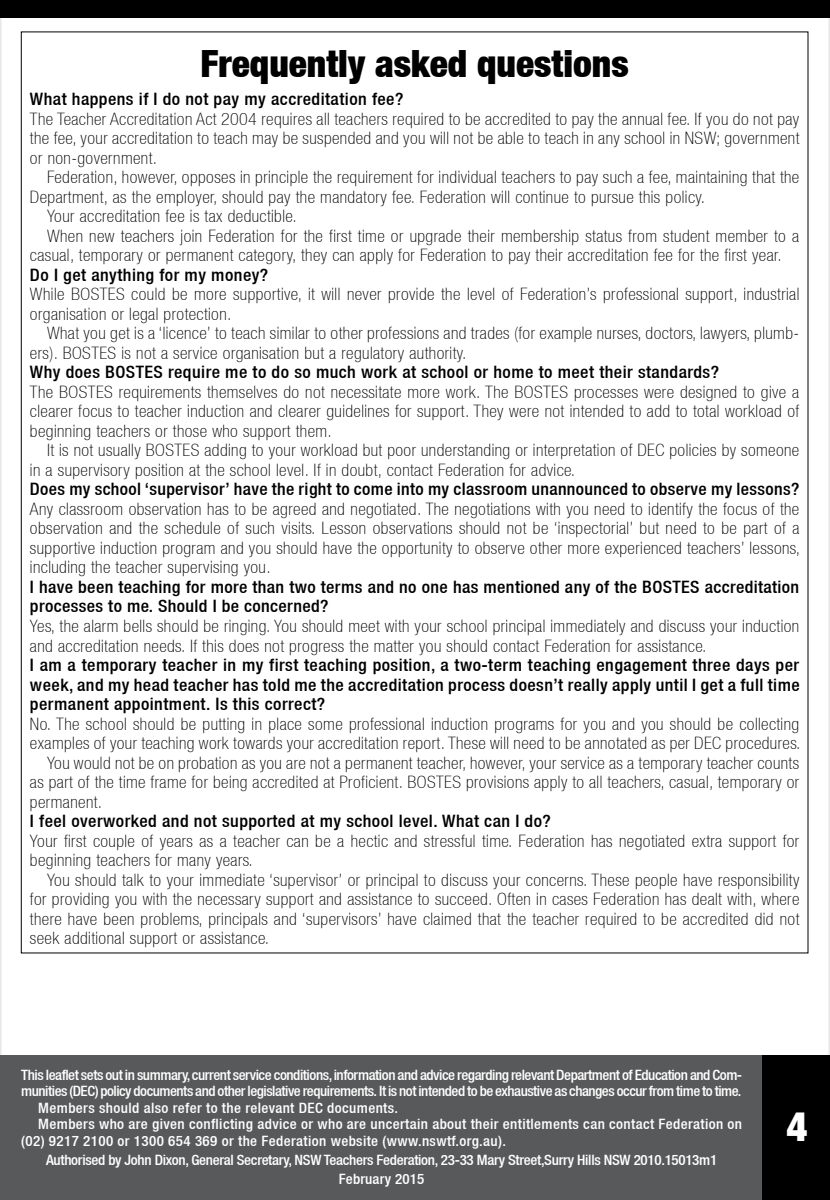
<style>
.page{position:relative;width:830px;height:1200px;background:#fff}
.page>*{position:absolute;margin:0;border:0;box-sizing:border-box;transform-origin:0 0}
.t1{font:900 condensed 40.5px "Helvetica Neue LT";color:#fff}
.t2{font:900 condensed 37.5px "Helvetica Neue LT";color:#000}
.t3{font:100 condensed 17.1px/19.5px "Helvetica Neue LT";letter-spacing:.025em;color:#000;scale:1.05 1}
.t4{font:500 condensed 17.1px/19.5px "Helvetica Neue LT";letter-spacing:.025em;color:#000;scale:1.05 1}
.t5{font:500 condensed 17.1px "Helvetica Neue LT";letter-spacing:.025em;color:#000;scale:1.04 1}
.t6{font:500 condensed 14.25px/19.5px "Helvetica Neue LT";letter-spacing:-.02em;color:#fff;text-align:center;scale:1.05 1}
.t7{font:500 condensed 14.25px "Helvetica Neue LT";letter-spacing:.025em;color:#fff;scale:1.05 1}
</style>
<div class="page">
<div style="left:0;top:1054px;width:762px;height:145px;background:#58595b"></div>
<div style="left:762px;top:1054px;width:67px;height:145px;background:#000"></div>
<div style="left:0;top:0;width:829px;height:18px;background:#000"></div>
<h2 class="t2" style="left:200px;top:41px;width:429px">Frequently asked questions</h2>
<p class="t4" style="left:30px;top:89px;width:357px">What happens if I do not pay my accreditation fee?</p>
<p class="t3" style="left:30px;top:109px;width:734px;text-align:justify">The Teacher Accreditation Act 2004 requires all teachers required to be accredited to pay the annual fee. If you do not pay the fee, your accreditation to teach may be suspended and you will not be able to teach in any school in NSW; government or non-government.</p>
<p class="t3" style="left:47px;top:167px;width:717px">Federation, however, opposes in principle the requirement for individual teachers to pay such a fee, maintaining that the</p>
<p class="t3" style="left:30px;top:187px;width:644px">Department, as the employer, should pay the mandatory fee. Federation will continue to pursue this policy.</p>
<p class="t3" style="left:47px;top:206px;width:239px">Your accreditation fee is tax deductible.</p>
<p class="t3" style="left:47px;top:226px;width:717px">When new teachers join Federation for the first time or upgrade their membership status from student member to a</p>
<p class="t3" style="left:30px;top:245px;width:717px">casual, temporary or permanent category, they can apply for Federation to pay their accreditation fee for the first year.</p>
<p class="t4" style="left:30px;top:264px;width:228px">Do I get anything for my money?</p>
<p class="t3" style="left:30px;top:284px;width:734px">While BOSTES could be more supportive, it will never provide the level of Federation’s professional support, industrial organisation or legal protection.</p>
<p class="t3" style="left:30px;top:323px;width:733px;text-indent:17px">What you get is a ‘licence’ to teach similar to other professions and trades (for example nurses, doctors, lawyers, plumb&shy;ers). BOSTES is not a service organisation but a regulatory authority.</p>
<p class="t4" style="left:30px;top:362px;width:657px">Why does BOSTES require me to do so much work at school or home to meet their standards?</p>
<p class="t3" style="left:30px;top:382px;width:733px;text-align:justify">The BOSTES requirements themselves do not necessitate more work. The BOSTES processes were designed to give a clearer focus to teacher induction and clearer guidelines for support. They were not intended to add to total workload of beginning teachers or those who support them.</p>
<p class="t3" style="left:30px;top:440px;width:733px;text-indent:17px">It is not usually BOSTES adding to your workload but poor understanding or interpretation of DEC policies by someone in a supervisory position at the school level. If in doubt, contact Federation for advice.</p>
<p class="t5" style="left:30px;top:479px;width:741px">Does my school ‘supervisor’ have the right to come into my classroom unannounced to observe my lessons?</p>
<p class="t3" style="left:30px;top:499px;width:734px;text-align:justify">Any classroom observation has to be agreed and negotiated. The negotiations with you need to identify the focus of the observation and the schedule of such visits. Lesson observations should not be ‘inspectorial’ but need to be part of a supportive induction program and you should have the opportunity to observe other more experienced teachers’ lessons, including the teacher supervising you.</p>
<p class="t4" style="left:30px;top:576px;width:733px">I have been teaching for more than two terms and no one has mentioned any of the BOSTES accreditation processes to me. Should I be concerned?</p>
<p class="t3" style="left:30px;top:616px;width:733px">Yes, the alarm bells should be ringing. You should meet with your school principal immediately and discuss your induction and accreditation needs. If this does not progress the matter you should contact Federation for assistance.</p>
<p class="t4" style="left:30px;top:654px;width:734px;text-align:justify">I am a temporary teacher in my first teaching position, a two-term teaching engagement three days per week, and my head teacher has told me the accreditation process doesn’t really apply until I get a full time permanent appointment. Is this correct?</p>
<p class="t3" style="left:30px;top:713px;width:733px">No. The school should be putting in place some professional induction programs for you and you should be collecting</p>
<p class="t3" style="left:30px;top:733px;width:735px">examples of your teaching work towards your accreditation report. These will need to be annotated as per DEC procedures.</p>
<p class="t3" style="left:47px;top:752px;width:717px">You would not be on probation as you are not a permanent teacher, however, your service as a temporary teacher counts</p>
<p class="t3" style="left:30px;top:772px;width:733px">as part of the time frame for being accredited at Proficient. BOSTES provisions apply to all teachers, casual, temporary or</p>
<p class="t3" style="left:30px;top:791px;width:70px">permanent.</p>
<p class="t4" style="left:30px;top:810px;width:497px">I feel overworked and not supported at my school level. What can I do?</p>
<p class="t3" style="left:30px;top:830px;width:733px">Your first couple of years as a teacher can be a hectic and stressful time. Federation has negotiated extra support for beginning teachers for many years.</p>
<p class="t3" style="left:30px;top:869px;width:734px;text-align:justify;text-indent:17px">You should talk to your immediate ‘supervisor’ or principal to discuss your concerns. These people have responsibility for providing you with the necessary support and assistance to succeed. Often in cases Federation has dealt with, where there have been problems, principals and ‘supervisors’ have claimed that the teacher required to be accredited did not seek additional support or assistance.</p>
<p class="t6" style="left:21px;top:1064px;width:687px">This leaflet sets out in summary, current service conditions, information and advice regarding relevant Department of Education and Com-</p>
<p class="t6" style="left:21px;top:1080px;width:687px">munities (DEC) policy documents and other legislative requirements. It is not intended to be exhaustive as changes occur from time to time.</p>
<p class="t7" style="left:38px;top:1098px;width:344px">Members should also refer to the relevant DEC documents.</p>
<p class="t7" style="left:38px;top:1115px;width:671px">Members who are given conflicting advice or who are uncertain about their entitlements can contact Federation on</p>
<p class="t7" style="left:21px;top:1131px;width:463px">(02) 9217 2100 or 1300 654 369 or the Federation website (www.nswtf.org.au).</p>
<p class="t6" style="left:46px;top:1149px;width:640px">Authorised by John Dixon, General Secretary, NSW Teachers Federation, 23-33 Mary Street,Surry Hills NSW 2010.15013m1<br>February 2015</p>
<h1 class="t1" style="left:786px;top:1101px;width:23px">4</h1>
</div>
